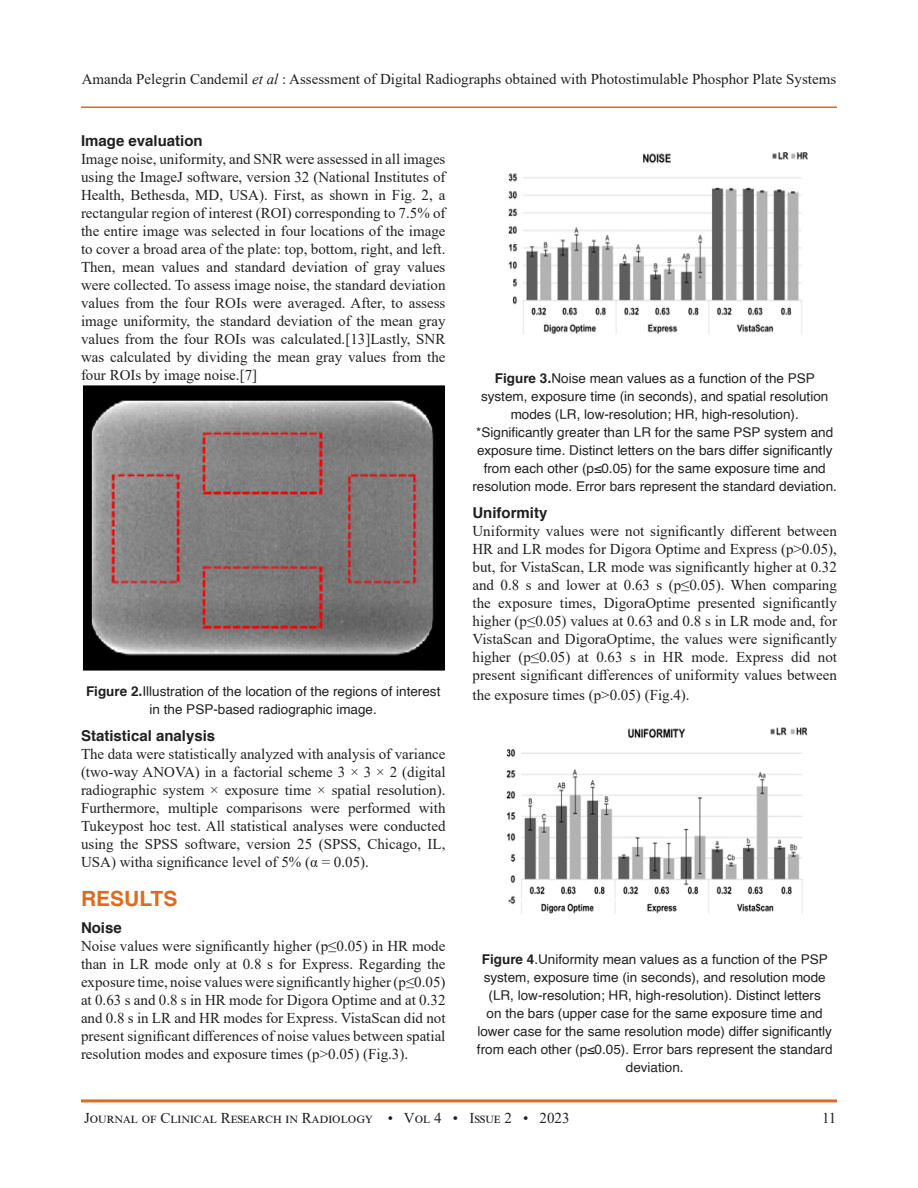
<style>
.page{position:relative;width:918px;height:1188px;background:#fff}
.page>*{position:absolute;margin:0;border:0;box-sizing:border-box;transform-origin:0 0}
.t1{font:700 21px "Helvetica";color:#e06a1e}
.t2{font:15px/18px "Times New Roman";color:#231f20;text-align:justify}
.t3{font:700 15px "Helvetica";color:#231f20}
.t4{font:13.5px/18px "Helvetica";color:#231f20;text-align:center}
.s1{font-style:italic}
.s2{font-weight:700}
.s3{font-family:"Calibri";font-weight:700;font-size:15px}
</style>
<div class="page">
<hr style="left:81px;top:1099px;width:756px;height:3px;background:#e06a1e">
<hr style="left:81px;top:106px;width:756px;height:2px;background:#e06a1e">
<img style="left:83px;top:385px;width:362px;height:286px">
<img style="left:506px;top:727px;width:302px;height:187px">
<img style="left:508px;top:152px;width:300px;height:182px">
<p class="t2" style="left:82px;top:69px;width:756px">Amanda Pelegrin Candemil <span class="s1">et al</span> : Assessment of Digital Radiographs obtained with Photostimulable Phosphor Plate Systems</p>
<p class="t3" style="left:81px;top:128px;width:123px">Image evaluation</p>
<p class="t2" style="left:81px;top:149px;width:366px">Image noise, uniformity, and SNR were assessed in all images using the ImageJ software, version 32 (National Institutes of Health, Bethesda, MD, USA). First, as shown in Fig. 2, a rectangular region of interest (ROI) corresponding to 7.5% of the entire image was selected in four locations of the image to cover a broad area of the plate: top, bottom, right, and left.<br>Then, mean values and standard deviation of gray values were collected. To assess image noise, the standard deviation values from the four ROIs were averaged. After, to assess image uniformity, the standard deviation of the mean gray values from the four ROIs was calculated.[13]Lastly, SNR was calculated by dividing the mean gray values from the four ROIs by image noise.[7]</p>
<p class="t4" style="left:86px;top:682px;width:356px"><span class="s2">Figure 2</span><span class="s3">.</span>Illustration of the location of the regions of interest in the PSP-based radiographic image.</p>
<p class="t3" style="left:81px;top:724px;width:136px">Statistical analysis</p>
<p class="t2" style="left:81px;top:745px;width:366px">The data were statistically analyzed with analysis of variance (two-way ANOVA) in a factorial scheme 3 × 3 × 2 (digital radiographic system × exposure time × spatial resolution).<br>Furthermore, multiple comparisons were performed with Tukeypost hoc test. All statistical analyses were conducted using the SPSS software, version 25 (SPSS, Chicago, IL, USA) witha significance level of 5% (α = 0.05).</p>
<p class="t1" style="left:81px;top:882px;width:98px">RESULTS</p>
<p class="t3" style="left:81px;top:916px;width:42px">Noise</p>
<p class="t2" style="left:81px;top:937px;width:366px">Noise values were significantly higher (p≤0.05) in HR mode than in LR mode only at 0.8 s for Express. Regarding the exposure time, noise values were significantly higher (p≤0.05) at 0.63 s and 0.8 s in HR mode for Digora Optime and at 0.32 and 0.8 s in LR and HR modes for Express. VistaScan did not present significant differences of noise values between spatial resolution modes and exposure times (p&gt;0.05) (Fig.3).</p>
<p class="t4" style="left:472px;top:370px;width:366px"><span class="s2">Figure 3</span><span class="s3">.</span>Noise mean values as a function of the PSP system, exposure time (in seconds), and spatial resolution modes (LR, low-resolution; HR, high-resolution). *Significantly greater than LR for the same PSP system and exposure time. Distinct letters on the bars differ significantly from each other (p≤0.05) for the same exposure time and resolution mode. Error bars represent the standard deviation.</p>
<p class="t3" style="left:472px;top:501px;width:76px">Uniformity</p>
<p class="t2" style="left:472px;top:522px;width:366px">Uniformity values were not significantly different between HR and LR modes for Digora Optime and Express (p&gt;0.05), but, for VistaScan, LR mode was significantly higher at 0.32 and 0.8 s and lower at 0.63 s (p≤0.05). When comparing the exposure times, DigoraOptime presented significantly higher (p≤0.05) values at 0.63 and 0.8 s in LR mode and, for VistaScan and DigoraOptime, the values were significantly higher (p≤0.05) at 0.63 s in HR mode. Express did not present significant differences of uniformity values between</p>
<p class="t2" style="left:472px;top:686px;width:219px">the exposure times (p&gt;0.05) (Fig.4).</p>
<p class="t4" style="left:477px;top:950px;width:357px"><span class="s2">Figure 4</span>.Uniformity mean values as a function of the PSP system, exposure time (in seconds), and resolution mode (LR, low-resolution; HR, high-resolution). Distinct letters<br>on the bars (upper case for the same exposure time and lower case for the same resolution mode) differ significantly from each other (p≤0.05). Error bars represent the standard deviation.</p>
<p class="t2" style="left:84px;top:1108px;width:487px">Journal of Clinical Research in Radiology • Vol 4 • Issue 2 • 2023</p>
<p class="t2" style="left:822px;top:1108px;width:16px">11</p>
</div>
